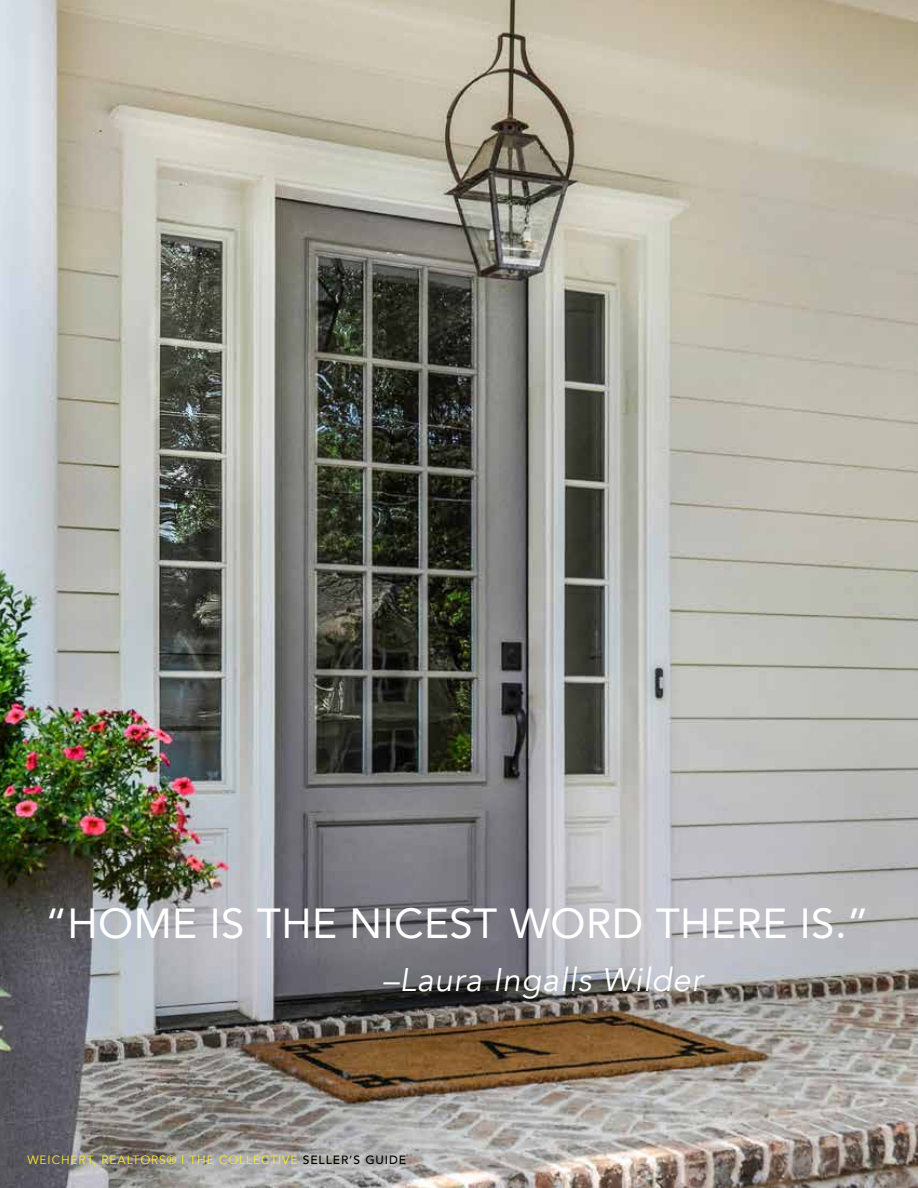
<style>
.page{position:relative;width:918px;height:1188px;background:#fff}
.page>*{position:absolute;margin:0;border:0;box-sizing:border-box;transform-origin:0 0}
.t1{font:42px "Avenir";letter-spacing:.01em;color:#fff}
.t2{font:italic 32.7px "Avenir";letter-spacing:.025em;color:#fff}
.t3{font:12px "Avenir";letter-spacing:.075em;color:#ffea27}
.s1{font-weight:500;color:#000}
</style>
<div class="page">
<img style="left:0;top:0;width:918px;height:1188px">
<h1 class="t1" style="left:45px;top:890px;width:825px">“HOME IS THE NICEST WORD THERE IS.”</h1>
<h2 class="t2" style="left:382px;top:960px;width:322px">–Laura Ingalls Wilder</h2>
<p class="t3" style="left:27px;top:1153px;width:380px">WEICHERT, REALTORS® | THE COLLECTIVE <span class="s1">SELLER’S GUIDE</span></p>
</div>
